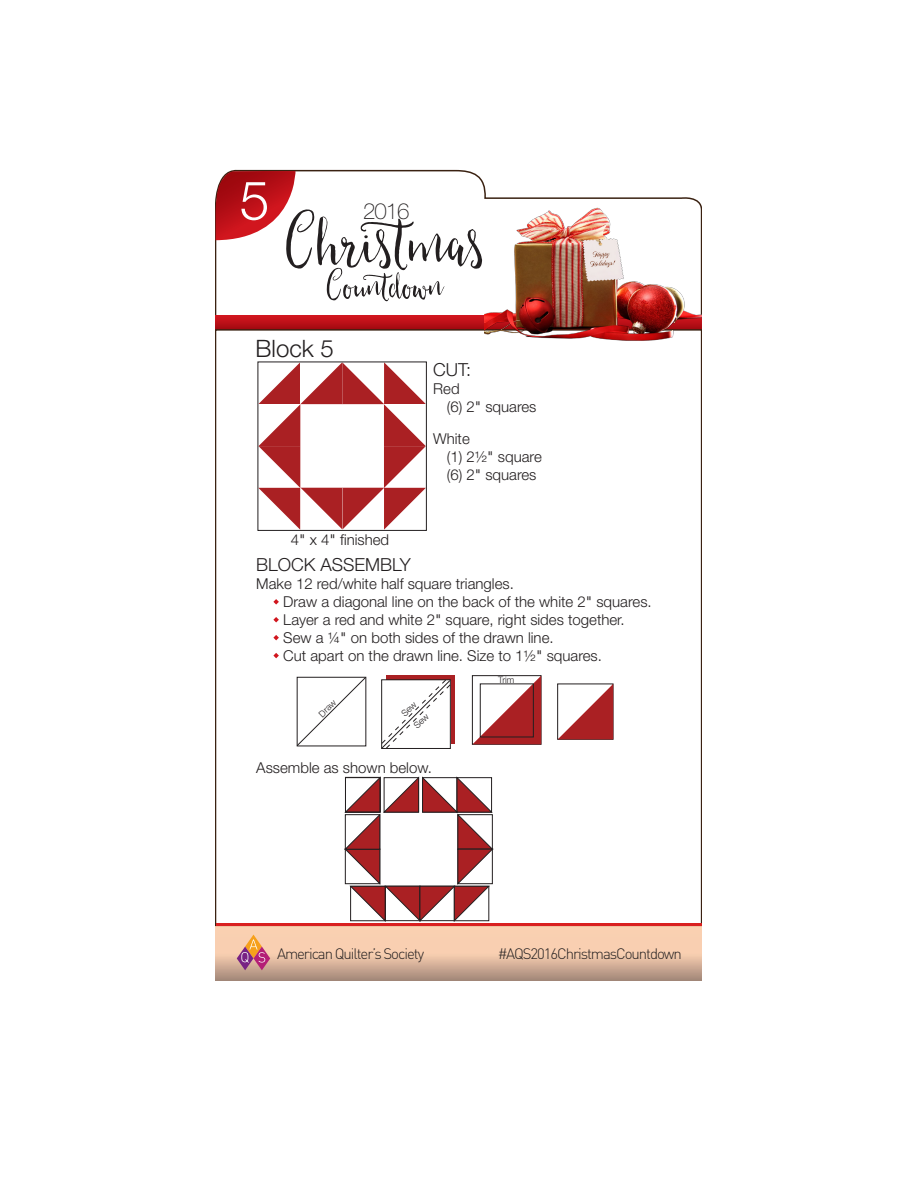
<style>
.page{position:relative;width:918px;height:1188px;background:#fff}
.page>*{position:absolute;margin:0;border:0;box-sizing:border-box;transform-origin:0 0}
.t1{font:90.9px "Amelias Quill";color:#231f20}
.t2{font:300 54px "Helvetica Neue LT Std";color:#fff}
.t3{font:50.1px "Amelias Quill";color:#231f20}
.t4{font:300 24px "Helvetica Neue";color:#231f20}
.t5{font:100 22.35px "Helvetica Neue LT Std";color:#231f20}
.t6{font:300 18px "Helvetica Neue";color:#231f20}
.t7{font:300 15px/18px "Helvetica Neue";color:#231f20}
.t8{font:300 15px "DIN";letter-spacing:-.07em;color:#231f20}
.t9{font:300 9px "Helvetica Neue";color:#231f20}
.s1{font-family:"Helvetica Neue LT Std";font-weight:400}
</style>
<div class="page">
<svg style="left:216px;top:169px;width:475px;height:147px"></svg>
<svg style="left:216px;top:316px;width:269px;height:13px;background:#bb0f17"></svg>
<img style="left:485px;top:198px;width:217px;height:147px">
<svg style="left:216px;top:926px;width:486px;height:55px;background:#e2bca1"></svg>
<svg style="left:237px;top:935px;width:33px;height:35px"></svg>
<hr style="left:216px;top:924px;width:486px;height:2px;background:#d92020">
<svg style="left:216px;top:171px;width:80px;height:69px"></svg>
<svg style="left:260px;top:364px;width:165px;height:165px"></svg>
<div style="left:386px;top:675px;width:69px;height:69px;background:#aa2023"></div>
<svg style="left:296px;top:677px;width:71px;height:70px"></svg>
<div style="left:472px;top:675px;width:69px;height:70px;border:1px solid #231f20"></div>
<svg style="left:472px;top:676px;width:69px;height:68px"></svg>
<div style="left:557px;top:684px;width:56px;height:56px;border:1px solid #231f20"></div>
<svg style="left:558px;top:684px;width:55px;height:55px"></svg>
<div style="left:480px;top:684px;width:54px;height:53px;border:1px solid #231f20"></div>
<svg style="left:273px;top:599px;width:6px;height:6px"></svg>
<svg style="left:273px;top:617px;width:6px;height:5px"></svg>
<svg style="left:273px;top:635px;width:6px;height:5px"></svg>
<svg style="left:273px;top:653px;width:6px;height:5px"></svg>
<div style="left:258px;top:362px;width:169px;height:169px;border:1px solid #231f20"></div>
<svg style="left:344px;top:777px;width:149px;height:145px"></svg>
<div style="left:345px;top:777px;width:36px;height:36px;border:1px solid #231f20"></div>
<svg style="left:381px;top:679px;width:70px;height:70px;background:#e9e8e8"></svg>
<p class="t2" style="left:240px;top:167px;width:32px">5</p>
<h3 class="t5" style="left:363px;top:198px;width:48px">2016</h3>
<h1 class="t1" style="left:286px;top:191px;width:201px">Christmas</h1>
<h3 class="t3" style="left:327px;top:258px;width:118px">Countdown</h3>
<p class="t4" style="left:256px;top:334px;width:80px">Block 5</p>
<p class="t6" style="left:433px;top:359px;width:40px">CUT:</p>
<p class="t7" style="left:433px;top:380px;width:28px">Red</p>
<p class="t7" style="left:447px;top:398px;width:91px">(6) 2<span class="s1">"</span> squares</p>
<p class="t7" style="left:433px;top:429px;width:38px">White</p>
<p class="t7" style="left:447px;top:447px;width:97px">(1) 2½<span class="s1">"</span> square</p>
<p class="t7" style="left:447px;top:465px;width:91px">(6) 2<span class="s1">"</span> squares</p>
<p class="t7" style="left:291px;top:530px;width:100px">4<span class="s1">"</span> x 4<span class="s1">"</span> finished</p>
<p class="t6" style="left:256px;top:554px;width:156px">BLOCK ASSEMBLY</p>
<p class="t7" style="left:256px;top:574px;width:259px">Make 12 red/white half square triangles.</p>
<p class="t7" style="left:283px;top:592px;width:370px">Draw a diagonal line on the back of the white 2<span class="s1">"</span> squares.</p>
<p class="t7" style="left:283px;top:610px;width:343px">Layer a red and white 2<span class="s1">"</span> square, right sides together.<br>Sew a ¼<span class="s1">"</span> on both sides of the drawn line.<br>Cut apart on the drawn line. Size to 1½<span class="s1">"</span> squares.</p>
<p class="t9" style="left:316px;top:711px;width:22px;rotate:-44deg">Draw</p>
<p class="t7" style="left:256px;top:758px;width:177px">Assemble as shown below.</p>
<p class="t9" style="left:498px;top:674px;width:18px">Trim</p>
<p class="t8" style="left:277px;top:944px;width:149px">American Quilter’s Society</p>
<p class="t8" style="left:498px;top:944px;width:186px">#AQS2016ChristmasCountdown</p>
</div>
